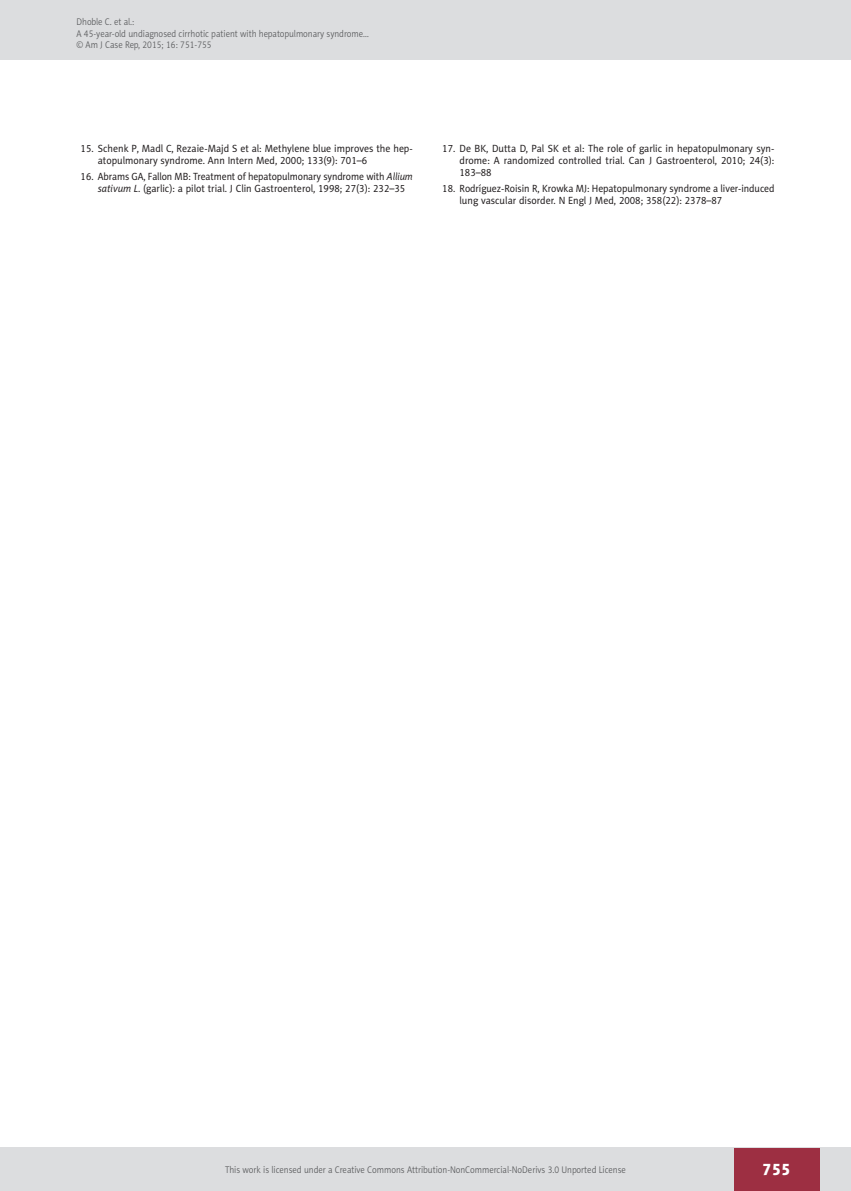
<style>
.page{position:relative;width:851px;height:1191px;background:#fff}
.page>*{position:absolute;margin:0;border:0;box-sizing:border-box;transform-origin:0 0}
.t1{font:16.5px "Naomi Sans EFN Heavy";color:#fff}
.AJCR_Referencje_punk{font:10.5px/12px "Naomi Sans EFN";color:#231f20;scale:.95 1}
.AJCR_Referencje_punk-2{font:10.5px/12px "Naomi Sans EFN";color:#231f20;scale:.93 1}
.AJCR_Referencje_punk-3{font:10.5px/12px "Naomi Sans EFN";color:#231f20;scale:.94 1}
.t2{font:9.75px/11.2px "Naomi Sans EFN Light";color:#57585a;scale:.9 1}
.s1{font-style:italic}
</style>
<div class="page">
<div style="left:0;top:1148px;width:850px;height:43px;background:#dcdddf"></div>
<div style="left:733px;top:1147px;width:86px;height:43px;background:#9d2f42"></div>
<div style="left:0;top:0;width:850px;height:60px;background:#dcdddf"></div>
<p class="t2" style="left:77px;top:16px;width:326px">Dhoble C. et al.:<br>A 45-year-old undiagnosed cirrhotic patient with hepatopulmonary syndrome… © Am J Case Rep, 2015; 16: 751-755</p>
<p class="AJCR_Referencje_punk" style="left:98px;top:142px;width:333px;text-indent:-17px">15. Schenk P, Madl C, Rezaie-Majd S et al: Methylene blue improves the hep&shy;atopulmonary syndrome. Ann Intern Med, 2000; 133(9): 701–6</p>
<p class="AJCR_Referencje_punk-2" style="left:98px;top:171px;width:340px;text-indent:-17px">16. Abrams GA, Fallon MB: Treatment of hepatopulmonary syndrome with <span class="s1">Allium sativum L</span>. (garlic): a pilot trial. J Clin Gastroenterol, 1998; 27(3): 232–35</p>
<p class="AJCR_Referencje_punk" style="left:459px;top:142px;width:333px;text-align:justify;text-indent:-17px">17. De BK, Dutta D, Pal SK et al: The role of garlic in hepatopulmonary syn&shy;drome: A randomized controlled trial. Can J Gastroenterol, 2010; 24(3):<br>183–88</p>
<p class="AJCR_Referencje_punk-3" style="left:459px;top:183px;width:336px;text-indent:-17px">18. Rodríguez-Roisin R, Krowka MJ: Hepatopulmonary syndrome a liver-induced lung vascular disorder. N Engl J Med, 2008; 358(22): 2378–87</p>
<p class="t2" style="left:225px;top:1164px;width:447px">This work is licensed under a Creative Commons Attribution-NonCommercial-NoDerivs 3.0 Unported License</p>
<h1 class="t1" style="left:762px;top:1159px;width:30px">755</h1>
</div>
